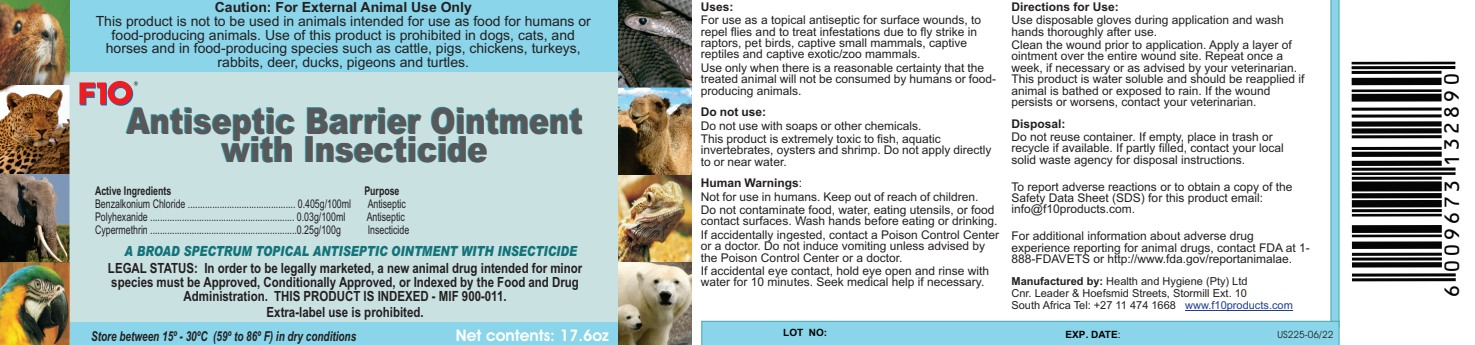
<style>
.page{position:relative;width:1475px;height:345px;background:#fff}
.page>*{position:absolute;margin:0;border:0;box-sizing:border-box;transform-origin:0 0}
.t1{font:900 36px/28.4px "Arial";color:#2b8892;text-align:center;scale:.84 1}
.t2{font:600 16px "Avant Garde IT Cby BT";color:#fff}
.t3{font:700 14px/17.4px "Arial Narrow";color:#231f20}
.t4{font:14px/13.8px "Arial";color:#231f20;text-align:center}
.t5{font:italic 700 13.6px "Arial";color:#231f20;scale:.73 1}
.t6{font:12px/11.4px "Arial";color:#231f20}
.t7{font:12px "Arial";color:#231f20;scale:.73 1}
.t8{font:700 12px "Arial";color:#231f20}
.t9{font:700 12px "Arial";color:#231f20;scale:.73 1}
.t10{font:11px/12.2px "Arial";color:#231f20}
.t11{font:700 10px "Arial";color:#010101}
.t12{font:10px "Avant Garde IT Cby BT";color:#231f20}
.s1{font-weight:700}
.s2{font-family:"Arial";font-weight:900;font-style:italic;color:#11747a}
.s3{font-weight:400}
.s4{color:#1e3e94}
</style>
<div class="page">
<div style="left:65px;top:19px;width:557px;height:323px;background:#cae1e2"></div>
<svg style="left:701px;top:0;width:637px;height:345px"></svg>
<div style="left:42px;top:322px;width:576px;height:23px;background:#8ad5e9"></div>
<div style="left:69px;top:0;width:548px;height:71px;background:#8ad5e9"></div>
<svg style="left:79px;top:81px;width:59px;height:25px"></svg>
<img style="left:618px;top:175px;width:73px;height:87px">
<img style="left:618px;top:87px;width:73px;height:88px">
<svg style="left:618px;top:262px;width:73px;height:83px;background:#a39980"></svg>
<svg style="left:618px;top:0;width:73px;height:87px;background:#494a43"></svg>
<hr style="left:1184px;top:310px;width:108px;height:1px;background:#1e3e94">
<hr style="left:1351px;top:278px;width:104px;height:3px;background:#040504">
<svg style="left:1352px;top:273px;width:103px;height:4px"></svg>
<div style="left:1351px;top:262px;width:90px;height:5px;background:#040504"></div>
<svg style="left:1352px;top:257px;width:89px;height:4px"></svg>
<hr style="left:1351px;top:253px;width:90px;height:3px;background:#040504">
<div style="left:1351px;top:241px;width:90px;height:8px;background:#040504"></div>
<hr style="left:1351px;top:234px;width:90px;height:3px;background:#040504">
<div style="left:1351px;top:225px;width:90px;height:8px;background:#040504"></div>
<hr style="left:1351px;top:214px;width:90px;height:3px;background:#040504">
<hr style="left:1351px;top:209px;width:90px;height:3px;background:#040504">
<div style="left:1351px;top:200px;width:90px;height:7px;background:#040504"></div>
<div style="left:1351px;top:193px;width:90px;height:5px;background:#040504"></div>
<div style="left:1351px;top:181px;width:90px;height:10px;background:#040504"></div>
<hr style="left:1351px;top:177px;width:90px;height:3px;background:#040504">
<hr style="left:1351px;top:172px;width:104px;height:3px;background:#040504">
<hr style="left:1351px;top:168px;width:104px;height:3px;background:#040504">
<div style="left:1351px;top:161px;width:90px;height:5px;background:#040504"></div>
<div style="left:1351px;top:152px;width:90px;height:5px;background:#040504"></div>
<hr style="left:1351px;top:147px;width:90px;height:3px;background:#040504">
<hr style="left:1351px;top:135px;width:90px;height:3px;background:#040504">
<div style="left:1351px;top:128px;width:90px;height:6px;background:#040504"></div>
<div style="left:1351px;top:121px;width:90px;height:6px;background:#040504"></div>
<svg style="left:1351px;top:114px;width:90px;height:4px"></svg>
<svg style="left:1351px;top:107px;width:90px;height:4px"></svg>
<div style="left:1351px;top:94px;width:90px;height:8px;background:#040504"></div>
<hr style="left:1351px;top:89px;width:90px;height:3px;background:#040504">
<div style="left:1351px;top:78px;width:90px;height:7px;background:#040504"></div>
<hr style="left:1351px;top:71px;width:90px;height:3px;background:#040504">
<hr style="left:1351px;top:66px;width:103px;height:3px;background:#040504">
<hr style="left:1351px;top:62px;width:103px;height:2px;background:#040504">
<img style="left:0;top:0;width:69px;height:85px">
<img style="left:0;top:85px;width:69px;height:260px">
<img style="left:0;top:174px;width:69px;height:89px">
<p class="t4" style="left:96px;top:2px;width:496px"><span class="s1">Caution: For External Animal Use Only<br></span>This product is not to be used in animals intended for use as food for humans or food-producing animals. Use of this product is prohibited in dogs, cats, and horses and in food-producing species such as cattle, pigs, chickens, turkeys, rabbits, deer, ducks, pigeons and turtles.</p>
<h1 class="t1" style="left:126px;top:110px;width:544px">Antiseptic Barrier Ointment with Insecticide</h1>
<p class="t9" style="left:95px;top:187px;width:106px">Active Ingredients</p>
<p class="t9" style="left:364px;top:187px;width:50px">Purpose</p>
<p class="t7" style="left:95px;top:199px;width:352px">Benzalkonium Chloride ............................................ 0.405g/100ml</p>
<p class="t7" style="left:367px;top:199px;width:54px">Antiseptic</p>
<p class="t7" style="left:95px;top:212px;width:344px">Polyhexanide ........................................................... 0.03g/100ml</p>
<p class="t7" style="left:367px;top:212px;width:54px">Antiseptic</p>
<p class="t7" style="left:95px;top:225px;width:338px">Cypermethrin ............................................................0.25g/100g</p>
<p class="t7" style="left:368px;top:225px;width:58px">Insecticide</p>
<p class="t3" style="left:108px;top:244px;width:476px;text-indent:17px"><span class="s2">A BROAD SPECTRUM TOPICAL ANTISEPTIC OINTMENT WITH INSECTICIDE<br></span>LEGAL STATUS: In order to be legally marketed, a new animal drug intended for minor</p>
<p class="t3" style="left:111px;top:277px;width:469px;line-height:13.6px;text-align:center">species must be Approved, Conditionally Approved, or Indexed by the Food and Drug<br>Administration. THIS PRODUCT IS INDEXED - MIF 900-011.</p>
<p class="t3" style="left:266px;top:304px;width:158px">Extra-label use is prohibited.</p>
<p class="t5" style="left:91px;top:331px;width:364px">Store between 15º - 30ºC (59º to 86º F) in dry conditions</p>
<p class="t2" style="left:456px;top:329px;width:154px">Net contents: 17.6oz</p>
<h2 class="t8" style="left:700px;top:2px;width:34px">Uses:</h2>
<h2 class="t8" style="left:1011px;top:2px;width:109px">Directions for Use:</h2>
<p class="t6" style="left:700px;top:15px;width:282px">For use as a topical antiseptic for surface wounds, to repel flies and to treat infestations due to fly strike in raptors, pet birds, captive small mammals, captive reptiles and captive exotic/zoo mammals.</p>
<p class="t6" style="left:700px;top:63px;width:297px">Use only when there is a reasonable certainty that the treated animal will not be consumed by humans or food&shy;producing animals.</p>
<h2 class="t8" style="left:700px;top:107px;width:67px">Do not use:</h2>
<p class="t6" style="left:1011px;top:15px;width:274px">Use disposable gloves during application and wash hands thoroughly after use.</p>
<p class="t6" style="left:1011px;top:40px;width:294px">Clean the wound prior to application. Apply a layer of ointment over the entire wound site. Repeat once a week, if necessary or as advised by your veterinarian.<br>This product is water soluble and should be reapplied if animal is bathed or exposed to rain. If the wound persists or worsens, contact your veterinarian.</p>
<p class="t6" style="left:700px;top:120px;width:241px;line-height:13.4px">Do not use with soaps or other chemicals.<br>This product is extremely toxic to fish, aquatic</p>
<p class="t6" style="left:700px;top:145px;width:292px">invertebrates, oysters and shrimp. Do not apply directly to or near water.</p>
<h2 class="t8" style="left:1011px;top:119px;width:56px">Disposal:</h2>
<p class="t6" style="left:1011px;top:132px;width:274px">Do not reuse container. If empty, place in trash or recycle if available. If partly filled, contact your local solid waste agency for disposal instructions.</p>
<h2 class="t8" style="left:700px;top:178px;width:103px">Human Warnings<span class="s3">:</span></h2>
<p class="t6" style="left:1011px;top:182px;width:282px">To report adverse reactions or to obtain a copy of the<br>Safety Data Sheet (SDS) for this product email: info@f10products.com.</p>
<p class="t6" style="left:700px;top:191px;width:295px;line-height:13.4px">Not for use in humans. Keep out of reach of children.<br>Do not contaminate food, water, eating utensils, or food</p>
<p class="t6" style="left:700px;top:216px;width:300px;line-height:13.4px">contact surfaces. Wash hands before eating or drinking.<br>If accidentally ingested, contact a Poison Control Center</p>
<p class="t6" style="left:700px;top:241px;width:286px">or a doctor. Do not induce vomiting unless advised by the Poison Control Center or a doctor.</p>
<p class="t6" style="left:700px;top:266px;width:290px">If accidental eye contact, hold eye open and rinse with water for 10 minutes. Seek medical help if necessary.</p>
<p class="t6" style="left:1011px;top:231px;width:300px">For additional information about adverse drug experience reporting for animal drugs, contact FDA at 1-<br>888-FDAVETS or http://www.fda.gov/reportanimalae.</p>
<p class="t10" style="left:1011px;top:276px;width:283px"><span class="s1">Manufactured by:</span> Health and Hygiene (Pty) Ltd<br>Cnr. Leader &amp; Hoefsmid Streets, Stormill Ext. 10<br>South Africa Tel: +27 11 474 1668 <span class="s4">www.f10products.com</span></p>
<h2 class="t11" style="left:783px;top:329px;width:45px">LOT NO:</h2>
<h2 class="t11" style="left:1065px;top:331px;width:56px">EXP. DATE<span class="s3">:</span></h2>
<p class="t12" style="left:1277px;top:330px;width:57px">US225-06/22</p>
</div>
